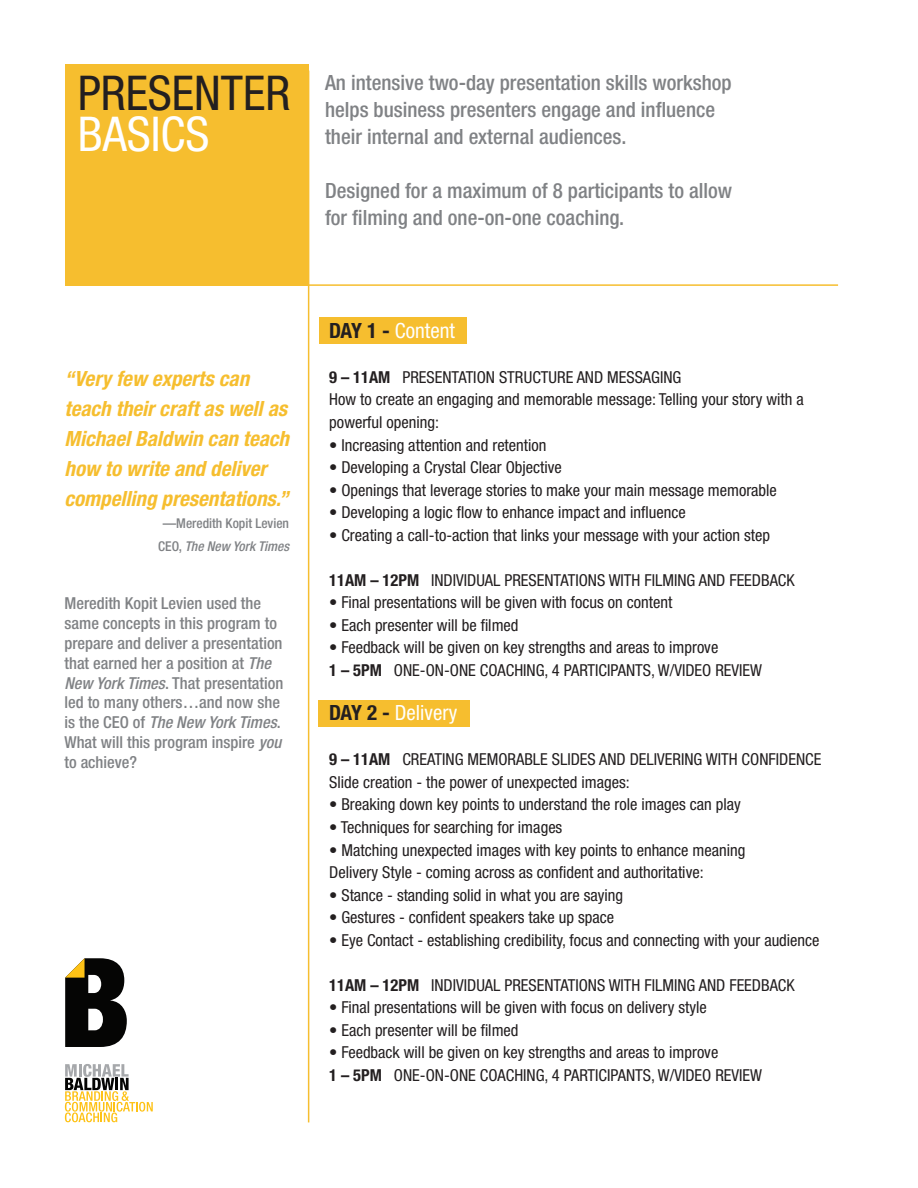
<style>
.page{position:relative;width:918px;height:1188px;background:#fff}
.page>*{position:absolute;margin:0;border:0;box-sizing:border-box;transform-origin:0 0}
.t1{font:condensed 48px "Helvetica Neue LT Std";color:#231f20}
.t2{font:condensed 48px "Helvetica Neue LT Std";color:#fff}
.t3{font:500 condensed 21px/27px "Helvetica Neue LT Std";color:#808285}
.t4{font:italic 700 condensed 21px/30px "Helvetica Neue LT Std";color:#f6be2f}
.t5{font:condensed 21px "Helvetica Neue LT Std";color:#fff}
.t6{font:condensed 16.5px/22.5px "Helvetica Neue LT Std";color:#231f20}
.t7{font:500 condensed 16.5px/19.8px "Helvetica Neue LT Std";color:#808285}
.t8{font:500 condensed 13.5px/22.5px "Helvetica Neue LT Std";color:#808285;text-align:center}
.s1{font-style:italic}
.s2{font-weight:700;color:#231f20}
.s3{font-weight:700}
</style>
<div class="page">
<svg style="left:65px;top:1064px;width:88px;height:58px"></svg>
<svg style="left:65px;top:958px;width:62px;height:89px"></svg>
<div style="left:66px;top:65px;width:243px;height:221px;background:#f6be2f"></div>
<div style="left:319px;top:317px;width:148px;height:27px;background:#f6be2f"></div>
<div style="left:319px;top:700px;width:151px;height:27px;background:#f6be2f"></div>
<hr style="left:308px;top:71px;width:1px;height:1051px;background:#f6be2f">
<hr style="left:308px;top:284px;width:530px;height:2px;background:#f6be2f">
<h1 class="t1" style="left:78px;top:65px;width:214px">PRESENTER</h1>
<h1 class="t2" style="left:78px;top:106px;width:133px">BASICS</h1>
<p class="t3" style="left:325px;top:69px;width:408px">An intensive two-day presentation skills workshop helps business presenters engage and influence their internal and external audiences.</p>
<p class="t3" style="left:325px;top:177px;width:409px">Designed for a maximum of 8 participants to allow for filming and one-on-one coaching.</p>
<p class="t4" style="left:64px;top:364px;width:226px">“Very few experts can teach their craft as well as<br>Michael Baldwin can teach how to write and deliver compelling presentations.”</p>
<p class="t8" style="left:158px;top:512px;width:132px">—Meredith Kopit Levien<br>CEO, <span class="s1">The New York Times</span></p>
<p class="t7" style="left:64px;top:593px;width:220px">Meredith Kopit Levien used the same concepts in this program to prepare and deliver a presentation that earned her a position at <span class="s1">The<br>New York Times</span>. That presentation led to many others…and now she is the CEO of <span class="s1">The New York Times</span>.<br>What will this program inspire <span class="s1">you </span>to achieve?</p>
<p class="t5" style="left:329px;top:318px;width:127px"><span class="s2">DAY 1 -</span> Content</p>
<p class="t6" style="left:329px;top:366px;width:476px"><span class="s3">9 – 11AM</span> PRESENTATION STRUCTURE AND MESSAGING<br>How to create an engaging and memorable message: Telling your story with a powerful opening:</p>
<p class="t6" style="left:329px;top:433px;width:219px">• Increasing attention and retention</p>
<p class="t6" style="left:329px;top:456px;width:234px">• Developing a Crystal Clear Objective</p>
<p class="t6" style="left:329px;top:478px;width:449px">• Openings that leverage stories to make your main message memorable</p>
<p class="t6" style="left:329px;top:501px;width:358px">• Developing a logic flow to enhance impact and influence</p>
<p class="t6" style="left:329px;top:523px;width:442px">• Creating a call-to-action that links your message with your action step</p>
<p class="t6" style="left:329px;top:568px;width:467px"><span class="s3">11AM – 12PM</span> INDIVIDUAL PRESENTATIONS WITH FILMING AND FEEDBACK</p>
<p class="t6" style="left:329px;top:591px;width:345px">• Final presentations will be given with focus on content</p>
<p class="t6" style="left:329px;top:613px;width:191px">• Each presenter will be filmed</p>
<p class="t6" style="left:329px;top:636px;width:434px">• Feedback will be given on key strengths and areas to improve<br><span class="s3">1 – 5PM</span> ONE-ON-ONE COACHING, 4 PARTICIPANTS, W/VIDEO REVIEW</p>
<p class="t5" style="left:329px;top:701px;width:130px"><span class="s2">DAY 2 -</span> Delivery</p>
<p class="t6" style="left:329px;top:748px;width:494px"><span class="s3">9 – 11AM</span> CREATING MEMORABLE SLIDES AND DELIVERING WITH CONFIDENCE<br>Slide creation - the power of unexpected images:</p>
<p class="t6" style="left:329px;top:793px;width:413px">• Breaking down key points to understand the role images can play</p>
<p class="t6" style="left:329px;top:816px;width:235px">• Techniques for searching for images</p>
<p class="t6" style="left:329px;top:838px;width:418px">• Matching unexpected images with key points to enhance meaning<br>Delivery Style - coming across as confident and authoritative:</p>
<p class="t6" style="left:329px;top:883px;width:295px">• Stance - standing solid in what you are saying</p>
<p class="t6" style="left:329px;top:906px;width:286px">• Gestures - confident speakers take up space</p>
<p class="t6" style="left:329px;top:928px;width:492px">• Eye Contact - establishing credibility, focus and connecting with your audience</p>
<p class="t6" style="left:329px;top:973px;width:467px"><span class="s3">11AM – 12PM</span> INDIVIDUAL PRESENTATIONS WITH FILMING AND FEEDBACK</p>
<p class="t6" style="left:329px;top:996px;width:379px">• Final presentations will be given with focus on delivery style</p>
<p class="t6" style="left:329px;top:1018px;width:191px">• Each presenter will be filmed</p>
<p class="t6" style="left:329px;top:1041px;width:434px">• Feedback will be given on key strengths and areas to improve<br><span class="s3">1 – 5PM</span> ONE-ON-ONE COACHING, 4 PARTICIPANTS, W/VIDEO REVIEW</p>
</div>
